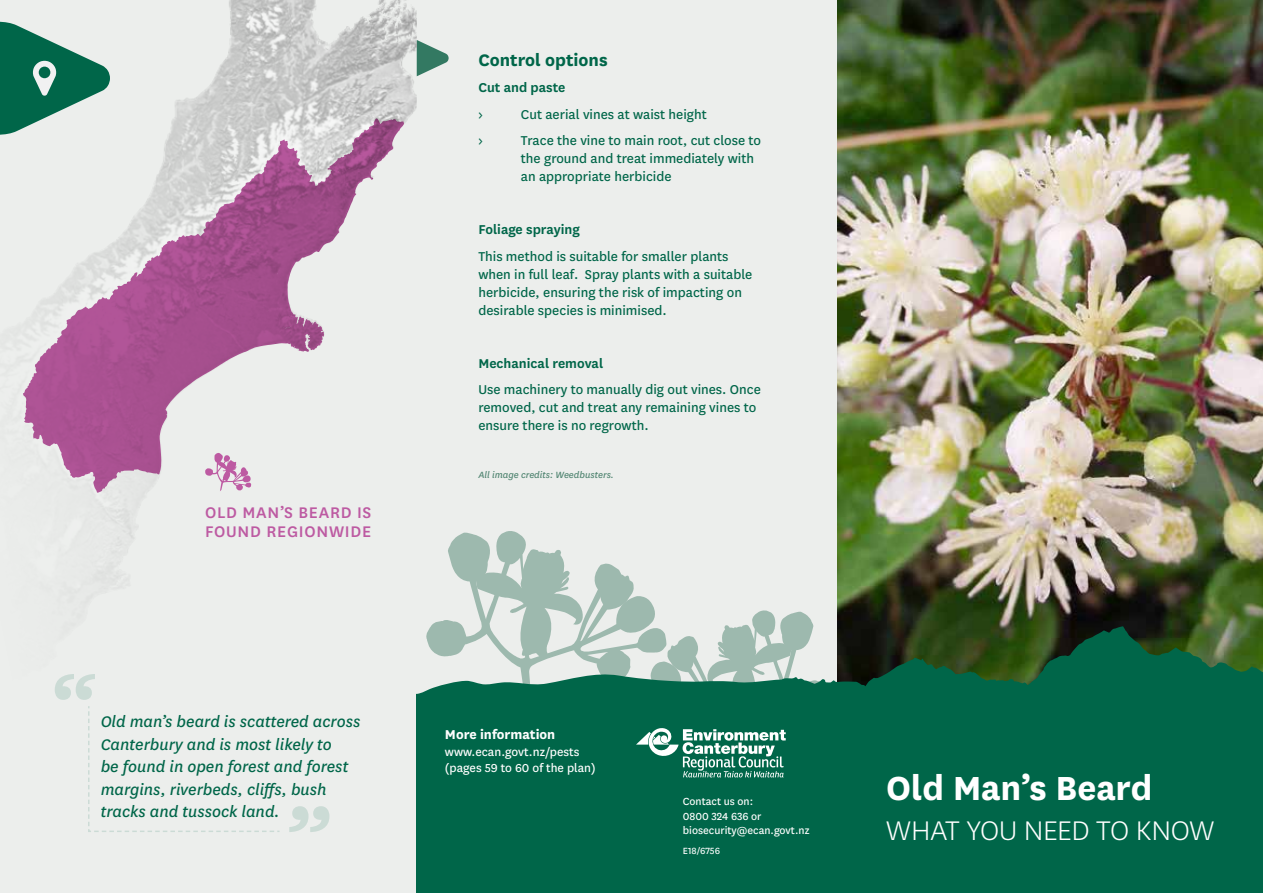
<style>
.page{position:relative;width:1263px;height:893px;background:#fff}
.page>*{position:absolute;margin:0;border:0;box-sizing:border-box;transform-origin:0 0}
.t1{font:700 39px "National";letter-spacing:-.005em;color:#fff}
.t2{font:300 31.5px "National";letter-spacing:-.015em;color:#fff}
.t3{font:700 19.5px "National";color:#006649}
.t4{font:italic 18px/22.5px "National";color:#006649}
.t5{font:500 18px/19.5px "National";letter-spacing:.04em;color:#bd5aa2}
.t6{font:15px/18px "National";color:#006649}
.t7{font:600 15px "National";color:#006649}
.t8{font:700 15px "National";color:#fff}
.t9{font:13.5px/16.2px "National";color:#fff}
.t10{font:12px/14.4px "National";color:#fff}
.t11{font:italic 10.5px "National";color:#4f8470}
.t12{font:10.5px "National";color:#fff}
</style>
<div class="page">
<div style="left:0;top:0;width:842px;height:893px;background:#eceeec"></div>
<img style="left:838px;top:0;width:425px;height:626px">
<svg style="left:417px;top:626px;width:846px;height:267px;fill:#006649"></svg>
<svg style="left:417px;top:40px;width:32px;height:36px"></svg>
<img style="left:0;top:0;width:417px;height:790px">
<svg style="left:23px;top:118px;width:381px;height:375px"></svg>
<svg style="left:0;top:22px;width:110px;height:113px"></svg>
<svg style="left:205px;top:453px;width:46px;height:38px"></svg>
<svg style="left:424px;top:531px;width:408px;height:246px"></svg>
<svg style="left:289px;top:806px;width:40px;height:26px"></svg>
<svg style="left:55px;top:674px;width:226px;height:158px"></svg>
<p class="t5" style="left:205px;top:501px;width:168px">OLD MAN’S BEARD IS<br>FOUND REGIONWIDE</p>
<p class="t4" style="left:101px;top:710px;width:261px">Old man’s beard is scattered across<br>Canterbury and is most likely to<br>be found in open forest and forest margins, riverbeds, cliffs, bush tracks and tussock land.</p>
<h3 class="t3" style="left:478px;top:46px;width:131px">Control options</h3>
<p class="t7" style="left:478px;top:77px;width:89px">Cut and paste</p>
<p class="t6" style="left:478px;top:104px;width:6px">›</p>
<p class="t6" style="left:521px;top:104px;width:187px">Cut aerial vines at waist height</p>
<p class="t6" style="left:478px;top:131px;width:6px">›</p>
<p class="t6" style="left:521px;top:131px;width:242px">Trace the vine to main root, cut close to the ground and treat immediately with an appropriate herbicide</p>
<p class="t7" style="left:478px;top:219px;width:103px">Foliage spraying</p>
<p class="t6" style="left:478px;top:246px;width:275px">This method is suitable for smaller plants when in full leaf. Spray plants with a suitable herbicide, ensuring the risk of impacting on desirable species is minimised.</p>
<p class="t7" style="left:478px;top:353px;width:126px">Mechanical removal</p>
<p class="t6" style="left:478px;top:380px;width:284px">Use machinery to manually dig out vines. Once removed, cut and treat any remaining vines to ensure there is no regrowth.</p>
<p class="t11" style="left:478px;top:468px;width:137px">All image credits: Weedbusters.</p>
<p class="t8" style="left:445px;top:724px;width:112px">More information</p>
<p class="t9" style="left:445px;top:743px;width:152px">www.ecan.govt.nz/pests (pages 59 to 60 of the plan)</p>
<p class="t10" style="left:683px;top:794px;width:128px">Contact us on:<br>0800 324 636 or biosecurity@ecan.govt.nz</p>
<p class="t12" style="left:683px;top:844px;width:39px">E18/6756</p>
<h1 class="t1" style="left:886px;top:761px;width:268px">Old Man’s Beard</h1>
<h2 class="t2" style="left:886px;top:810px;width:330px">WHAT YOU NEED TO KNOW</h2>
</div>
